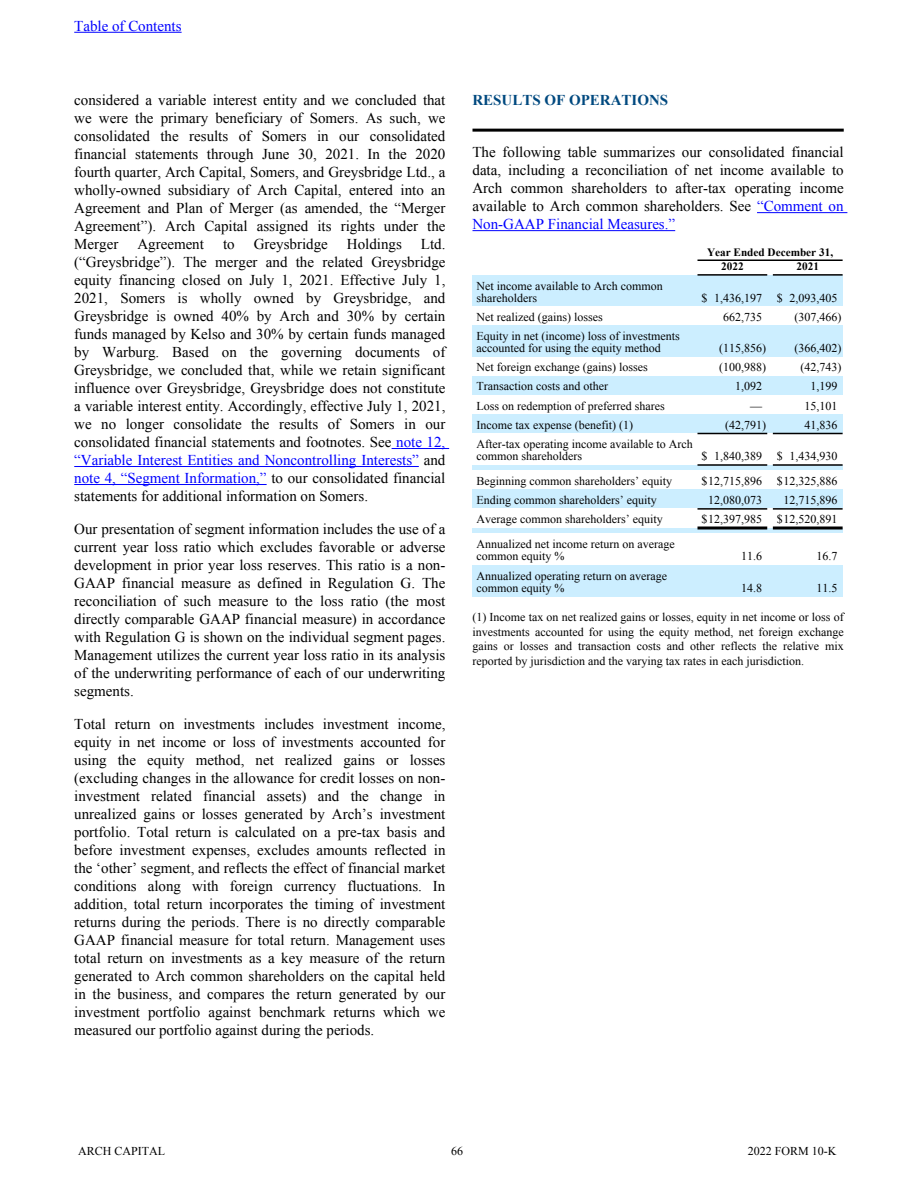
<style>
.page{position:relative;width:918px;height:1188px;background:#fff}
.page>*{position:absolute;margin:0;border:0;box-sizing:border-box;transform-origin:0 0}
.t1{font:15px/18px "Times New Roman";color:#000;text-align:justify}
.t2{font:700 15px "Times New Roman";color:#00497f}
.t3{font:15px "Times New Roman";color:#00f}
.t4{font:12px/12px "Times New Roman";color:#000}
.t5{font:700 11.25px/14.7px "Times New Roman";color:#000}
.s1{color:#00f}
</style>
<div class="page">
<hr style="left:392px;top:448px;width:57px;height:1px;background:#00f">
<hr style="left:74px;top:466px;width:345px;height:1px;background:#00f">
<hr style="left:74px;top:484px;width:193px;height:1px;background:#00f">
<hr style="left:472px;top:129px;width:372px;height:3px;background:#000">
<hr style="left:757px;top:212px;width:90px;height:1px;background:#00f">
<hr style="left:472px;top:230px;width:203px;height:1px;background:#00f">
<div style="left:472px;top:275px;width:371px;height:31px;background:#cef"></div>
<div style="left:472px;top:326px;width:371px;height:31px;background:#cef"></div>
<div style="left:472px;top:376px;width:371px;height:19px;background:#cef"></div>
<div style="left:472px;top:414px;width:371px;height:20px;background:#cef"></div>
<div style="left:472px;top:465px;width:371px;height:6px;background:#cef"></div>
<div style="left:472px;top:490px;width:371px;height:19px;background:#cef"></div>
<div style="left:472px;top:528px;width:371px;height:6px;background:#cef"></div>
<div style="left:472px;top:565px;width:371px;height:32px;background:#cef"></div>
<hr style="left:698px;top:260px;width:145px;height:1px;background:#000">
<hr style="left:698px;top:274px;width:69px;height:2px;background:#000">
<hr style="left:773px;top:274px;width:70px;height:2px;background:#000">
<hr style="left:698px;top:433px;width:69px;height:1px;background:#000">
<hr style="left:773px;top:433px;width:70px;height:1px;background:#000">
<hr style="left:698px;top:464px;width:69px;height:2px;background:#000">
<hr style="left:773px;top:464px;width:70px;height:2px;background:#000">
<hr style="left:698px;top:508px;width:69px;height:2px;background:#000">
<hr style="left:773px;top:508px;width:70px;height:2px;background:#000">
<svg style="left:698px;top:526px;width:69px;height:4px"></svg>
<svg style="left:773px;top:526px;width:70px;height:4px"></svg>
<hr style="left:74px;top:32px;width:108px;height:1px;background:#00f">
<p class="t3" style="left:74px;top:17px;width:109px">Table of Contents</p>
<p class="t1" style="left:74px;top:91px;width:373px">considered a variable interest entity and we concluded that we were the primary beneficiary of Somers. As such, we consolidated the results of Somers in our consolidated financial statements through June 30, 2021. In the 2020 fourth quarter, Arch Capital, Somers, and Greysbridge Ltd., a wholly-owned subsidiary of Arch Capital, entered into an Agreement and Plan of Merger (as amended, the “Merger Agreement”). Arch Capital assigned its rights under the Merger</p>
<p class="t1" style="left:74px;top:235px;width:373px;text-indent:347px">Ltd. (“Greysbridge”). The merger and the related Greysbridge equity financing closed on July 1, 2021. Effective July 1, 2021, Somers is wholly owned by Greysbridge, and Greysbridge is owned 40% by Arch and 30% by certain funds managed by Kelso and 30% by certain funds managed by Warburg. Based on the governing documents of Greysbridge, we concluded that, while we retain significant influence over Greysbridge, Greysbridge does not constitute a variable interest entity. Accordingly, effective July 1, 2021, we no longer consolidate the results of Somers in our consolidated financial statements and footnotes. See <span class="s1">note 12, “Variable Interest Entities and Noncontrolling Interests”</span> and <span class="s1">note 4, “Segment Information,”</span> to our consolidated financial statements for additional information on Somers.</p>
<p class="t1" style="left:74px;top:520px;width:373px">Our presentation of segment information includes the use of a current year loss ratio which excludes favorable or adverse development in prior year loss reserves. This ratio is a non-GAAP financial measure as defined in Regulation G. The reconciliation of such measure to the loss ratio (the most directly comparable GAAP financial measure) in accordance with Regulation G is shown on the individual segment pages.<br>Management utilizes the current year loss ratio in its analysis of the underwriting performance of each of our underwriting segments.</p>
<p class="t1" style="left:74px;top:715px;width:373px">Total return on investments includes investment income, equity in net income or loss of investments accounted for using the equity method, net realized gains or losses (excluding changes in the allowance for credit losses on non&shy;investment related financial assets) and the change in unrealized gains or losses generated by Arch’s investment portfolio. Total return is calculated on a pre-tax basis and before investment expenses, excludes amounts reflected in the ‘other’ segment, and reflects the effect of financial market conditions along with foreign currency fluctuations. In addition, total return incorporates the timing of investment returns during the periods. There is no directly comparable GAAP financial measure for total return. Management uses total return on investments as a key measure of the return generated to Arch common shareholders on the capital held in the business, and compares the return generated by our investment portfolio against benchmark returns which we measured our portfolio against during the periods.</p>
<p class="t1" style="left:137px;top:235px;width:68px">Agreement</p>
<p class="t1" style="left:223px;top:235px;width:13px">to</p>
<p class="t1" style="left:254px;top:235px;width:76px">Greysbridge</p>
<p class="t1" style="left:347px;top:235px;width:56px">Holdings</p>
<p class="t2" style="left:472px;top:91px;width:197px">RESULTS OF OPERATIONS</p>
<p class="t1" style="left:472px;top:143px;width:373px">The following table summarizes our consolidated financial data, including a reconciliation of net income available to Arch common shareholders to after-tax operating income available to Arch common shareholders. See <span class="s1">“Comment on Non-GAAP Financial Measures.”</span></p>
<p class="t5" style="left:721px;top:244px;width:114px;text-indent:-14px">Year Ended December 31,<br>2022</p>
<p class="t5" style="left:796px;top:259px;width:24px">2021</p>
<p class="t4" style="left:476px;top:279px;width:188px">Net income available to Arch common shareholders</p>
<p class="t4" style="left:701px;top:291px;width:138px">$ 1,436,197 $ 2,093,405</p>
<p class="t4" style="left:476px;top:311px;width:128px">Net realized (gains) losses</p>
<p class="t4" style="left:723px;top:311px;width:40px">662,735</p>
<p class="t4" style="left:795px;top:311px;width:48px">(307,466)</p>
<p class="t4" style="left:476px;top:330px;width:205px">Equity in net (income) loss of investments accounted for using the equity method</p>
<p class="t4" style="left:719px;top:342px;width:48px">(115,856)</p>
<p class="t4" style="left:795px;top:342px;width:48px">(366,402)</p>
<p class="t4" style="left:476px;top:361px;width:173px">Net foreign exchange (gains) losses</p>
<p class="t4" style="left:719px;top:361px;width:48px">(100,988)</p>
<p class="t4" style="left:801px;top:361px;width:42px">(42,743)</p>
<p class="t4" style="left:476px;top:380px;width:133px">Transaction costs and other</p>
<p class="t4" style="left:735px;top:380px;width:28px">1,092</p>
<p class="t4" style="left:811px;top:380px;width:28px">1,199</p>
<p class="t4" style="left:476px;top:399px;width:190px">Loss on redemption of preferred shares</p>
<p class="t4" style="left:750px;top:399px;width:13px">—</p>
<p class="t4" style="left:805px;top:399px;width:34px">15,101</p>
<p class="t4" style="left:476px;top:419px;width:158px">Income tax expense (benefit) (1)</p>
<p class="t4" style="left:725px;top:419px;width:42px">(42,791)</p>
<p class="t4" style="left:805px;top:419px;width:34px">41,836</p>
<p class="t4" style="left:476px;top:438px;width:218px">After-tax operating income available to Arch common shareholders</p>
<p class="t4" style="left:701px;top:450px;width:138px">$ 1,840,389 $ 1,434,930</p>
<p class="t4" style="left:476px;top:475px;width:197px">Beginning common shareholders’ equity</p>
<p class="t4" style="left:701px;top:475px;width:138px">$ 12,715,896 $ 12,325,886</p>
<p class="t4" style="left:476px;top:494px;width:182px">Ending common shareholders’ equity</p>
<p class="t4" style="left:708px;top:494px;width:55px">12,080,073</p>
<p class="t4" style="left:784px;top:494px;width:55px">12,715,896</p>
<p class="t4" style="left:476px;top:513px;width:188px">Average common shareholders’ equity</p>
<p class="t4" style="left:701px;top:513px;width:138px">$ 12,397,985 $ 12,520,891</p>
<p class="t4" style="left:476px;top:538px;width:200px">Annualized net income return on average common equity %</p>
<p class="t4" style="left:741px;top:550px;width:22px">11.6</p>
<p class="t4" style="left:817px;top:550px;width:22px">16.7</p>
<p class="t4" style="left:476px;top:570px;width:192px">Annualized operating return on average common equity %</p>
<p class="t4" style="left:741px;top:582px;width:22px">14.8</p>
<p class="t4" style="left:817px;top:582px;width:22px">11.5</p>
<p class="t4" style="left:472px;top:610px;width:373px;line-height:14.4px;text-align:justify">(1) Income tax on net realized gains or losses, equity in net income or loss of investments accounted for using the equity method, net foreign exchange gains or losses and transaction costs and other reflects the relative mix reported by jurisdiction and the varying tax rates in each jurisdiction.</p>
<p class="t4" style="left:78px;top:1145px;width:88px">ARCH CAPITAL</p>
<p class="t4" style="left:451px;top:1145px;width:13px">66</p>
<p class="t4" style="left:748px;top:1145px;width:90px">2022 FORM 10-K</p>
</div>
